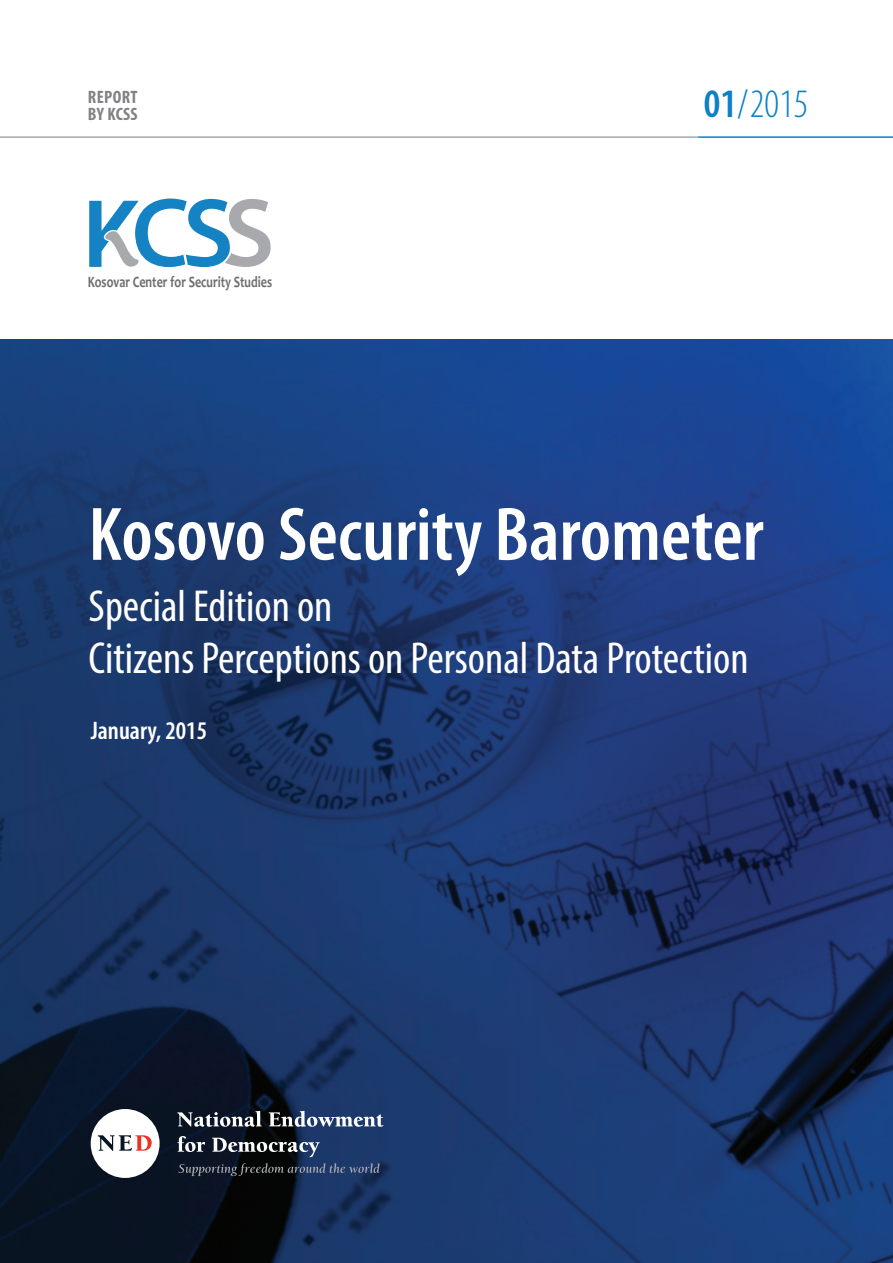
<style>
.page{position:relative;width:893px;height:1263px;background:#fff}
.page>*{position:absolute;margin:0;border:0;box-sizing:border-box;transform-origin:0 0}
.t1{font:600 condensed 76.5px "Myriad Pro";color:#fff}
.t2{font:condensed 45px/52.2px "Myriad Pro";color:#fff}
.t3{font:300 condensed 40.5px "Myriad Pro";color:#0c81c5}
.t4{font:600 condensed 25.5px "Myriad Pro";color:#fff}
.t5{font:700 condensed 18px/16.6px "Myriad Pro";letter-spacing:.02em;color:#808285}
.t6{font:700 15.9px "Candara";color:#6c6d70;scale:.76 1}
.s1{font-weight:600}
</style>
<div class="page">
<img style="left:0;top:340px;width:893px;height:923px">
<svg style="left:89px;top:199px;width:182px;height:68px"></svg>
<hr style="left:0;top:136px;width:698px;height:2px;background:#a8a9ad">
<hr style="left:698px;top:136px;width:195px;height:2px;background:#0c81c5">
<svg style="left:91px;top:1109px;width:69px;height:69px"></svg>
<svg style="left:177px;top:1111px;width:85px;height:16px"></svg>
<svg style="left:269px;top:1111px;width:114px;height:16px"></svg>
<svg style="left:178px;top:1136px;width:27px;height:16px"></svg>
<svg style="left:212px;top:1138px;width:108px;height:19px"></svg>
<svg style="left:178px;top:1163px;width:202px;height:13px;background:#2c374c"></svg>
<p class="t5" style="left:88px;top:88px;width:51px">REPORT<br>BY KCSS</p>
<p class="t6" style="left:88px;top:272px;width:244px">Kosovar Center for Security Studies</p>
<p class="t3" style="left:704px;top:80px;width:106px"><span class="s1">01</span>/2015</p>
<h1 class="t1" style="left:89px;top:487px;width:676px">Kosovo Security Barometer</h1>
<p class="t2" style="left:89px;top:579px;width:662px">Special Edition on<br>Citizens Perceptions on Personal Data Protection</p>
<p class="t4" style="left:91px;top:715px;width:118px">January, 2015</p>
</div>
